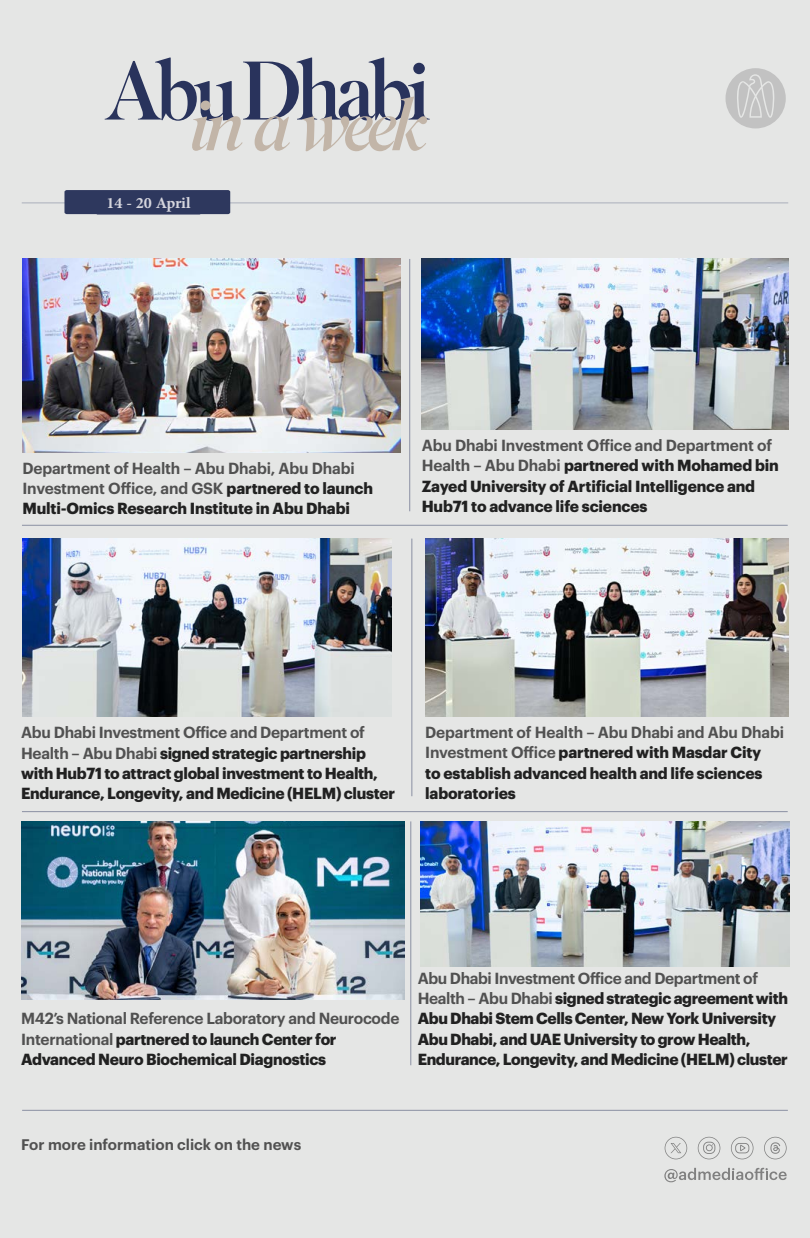
<style>
.page{position:relative;width:810px;height:1238px;background:#e5e6e5}
.page>*{position:absolute;margin:0;border:0;box-sizing:border-box;transform-origin:0 0}
.t1{font:700 22.2px "Adobe Arabic";letter-spacing:-.01em;color:#d6d6de}
.t2{font:700 15.75px/20.2px "Graphik";letter-spacing:-.02em;color:#212121}
.t3{font:600 15.75px/20.2px "Graphik";letter-spacing:-.01em;color:#515151}
.t4{font:600 15px "Graphik";color:#515151}
.s1{font-weight:700;color:#212121}
.s2{font-weight:600;color:#515151}
</style>
<div class="page">
<hr style="left:22px;top:202px;width:111px;height:2px;background:#969cad">
<hr style="left:180px;top:202px;width:608px;height:2px;background:#969cad">
<svg style="left:726px;top:68px;width:60px;height:60px"></svg>
<svg style="left:731px;top:1136px;width:23px;height:23px"></svg>
<svg style="left:664px;top:1167px;width:123px;height:15px"></svg>
<svg style="left:764px;top:1136px;width:23px;height:23px"></svg>
<svg style="left:665px;top:1136px;width:22px;height:23px"></svg>
<svg style="left:698px;top:1136px;width:22px;height:23px"></svg>
<svg style="left:105px;top:57px;width:325px;height:94px"></svg>
<hr style="left:22px;top:1109px;width:766px;height:1px;background:#2e385f">
<svg style="left:64px;top:190px;width:166px;height:24px;background:#303a5f"></svg>
<div style="left:96px;top:193px;width:105px;height:21px;background:#2e385e;border-radius:2px"></div>
<hr style="left:411px;top:538px;width:1px;height:258px;background:#2e385f">
<hr style="left:409px;top:259px;width:1px;height:252px;background:#2e385f">
<hr style="left:22px;top:525px;width:766px;height:1px;background:#2e385f">
<img style="left:422px;top:259px;width:366px;height:171px">
<img style="left:425px;top:538px;width:363px;height:179px">
<img style="left:23px;top:259px;width:377px;height:193px">
<img style="left:420px;top:821px;width:369px;height:145px">
<hr style="left:22px;top:811px;width:766px;height:1px;background:#2e385f">
<hr style="left:410px;top:821px;width:1px;height:244px;background:#2e385f">
<img style="left:23px;top:538px;width:369px;height:179px">
<img style="left:21px;top:821px;width:384px;height:178px">
<h1 class="t1" style="left:106px;top:187px;width:86px">14 20- April</h1>
<p class="t3" style="left:22px;top:456px;width:352px">Department of Health – Abu Dhabi, Abu Dhabi<br>Investment Office, and GSK <span class="s1">partnered to launch<br>Multi-Omics Research Institute in Abu Dhabi</span></p>
<p class="t2" style="left:422px;top:434px;width:359px"><span class="s2">Abu Dhabi Investment Office and Department of Health – Abu Dhabi</span> partnered with Mohamed bin Zayed University of Artificial Intelligence and Hub71 to advance life sciences</p>
<p class="t2" style="left:21px;top:721px;width:375px"><span class="s2">Abu Dhabi Investment Office and Department of Health – Abu Dhabi</span> signed strategic partnership with Hub71 to attract global investment to Health, Endurance, Longevity, and Medicine (HELM) cluster</p>
<p class="t2" style="left:425px;top:721px;width:360px"><span class="s2">Department of Health – Abu Dhabi and Abu Dhabi Investment Office</span> partnered with Masdar City<br>to establish advanced health and life sciences laboratories</p>
<p class="t2" style="left:21px;top:1007px;width:380px"><span class="s2">M42 s’ National Reference Laboratory and Neurocode<br>International</span> partnered to launch Center for<br>Advanced Neuro Biochemical Diagnostics</p>
<p class="t2" style="left:418px;top:966px;width:372px"><span class="s2">Abu Dhabi Investment Office and Department of Health – Abu Dhabi</span> signed strategic agreement with Abu Dhabi Stem Cells Center, New York University Abu Dhabi, and UAE University to grow Health, Endurance, Longevity, and Medicine (HELM) cluster</p>
<p class="t4" style="left:21px;top:1133px;width:282px">For more information click on the news</p>
</div>
